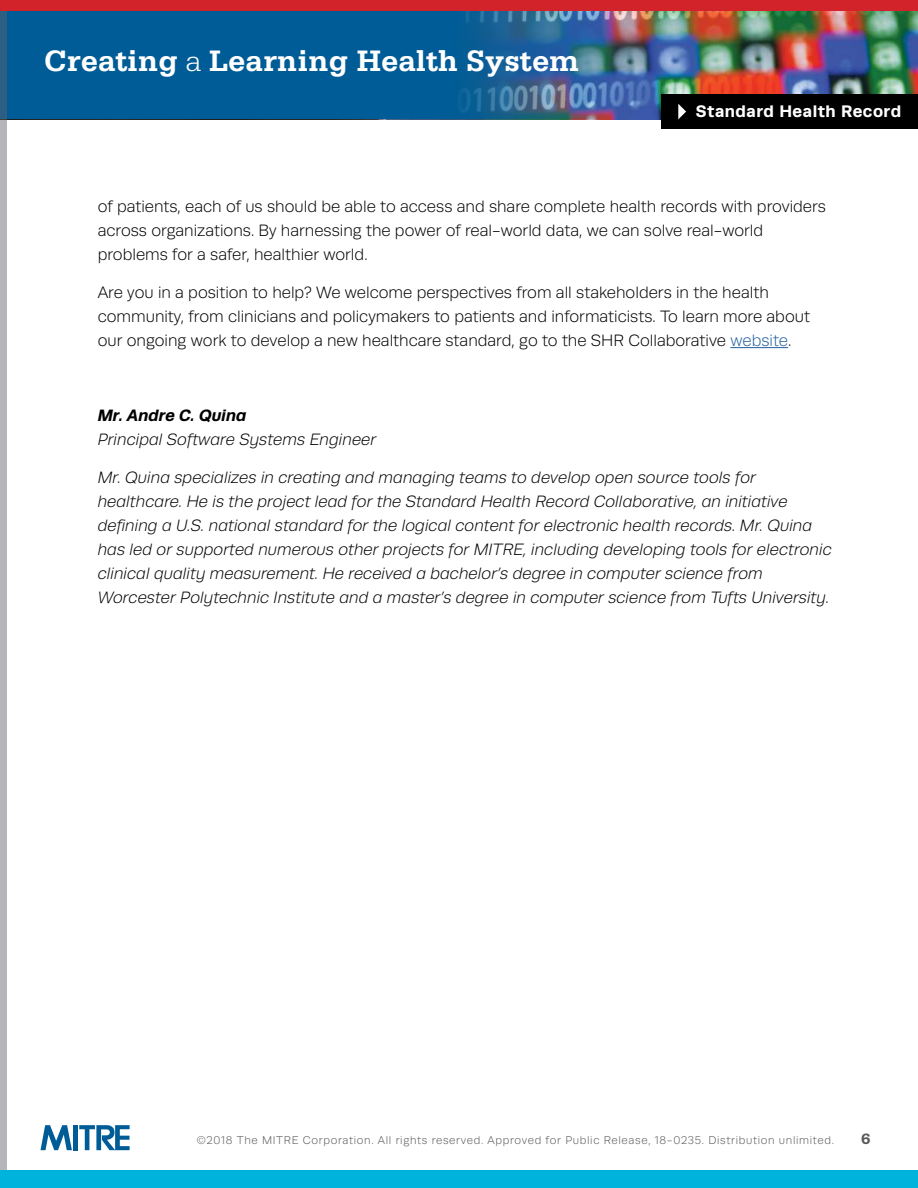
<style>
.page{position:relative;width:918px;height:1188px;background:#fff}
.page>*{position:absolute;margin:0;border:0;box-sizing:border-box;transform-origin:0 0}
.t1{font:700 31.2px "Serifa Std";color:#fff}
.t2{font:700 16.8px "Runda";letter-spacing:.03em;color:#fff}
.t3{font:italic 300 16.5px/24px "Runda";color:#000}
.t4{font:300 16.5px/24px "Runda";color:#000}
.t5{font:italic 700 16.5px "Runda";color:#000}
.t6{font:700 15px "Runda";color:#58595b}
.t7{font:300 11.25px "Runda";letter-spacing:.06em;color:#58595b}
.s1{font-weight:300}
.s2{color:#215e9e}
</style>
<div class="page">
<img style="left:6px;top:11px;width:912px;height:109px">
<svg style="left:6px;top:11px;width:606px;height:108px;background:#0c5f96"></svg>
<svg style="left:40px;top:1125px;width:32px;height:25px"></svg>
<div style="left:73px;top:1125px;width:5px;height:25px;background:#005c96"></div>
<svg style="left:79px;top:1125px;width:51px;height:25px"></svg>
<div style="left:0;top:1170px;width:918px;height:18px;background:#00b3dc"></div>
<svg style="left:0;top:11px;width:6px;height:1159px;background:#a7adb3"></svg>
<div style="left:662px;top:94px;width:256px;height:35px;background:#000"></div>
<svg style="left:678px;top:104px;width:8px;height:15px"></svg>
<div style="left:0;top:0;width:918px;height:11px;background:#d2232a"></div>
<hr style="left:730px;top:347px;width:58px;height:1px;background:#215e9e">
<h1 class="t1" style="left:44px;top:42px;width:536px">Creating <span class="s1">a</span> Learning Health System</h1>
<p class="t2" style="left:696px;top:101px;width:207px">Standard Health Record</p>
<p class="t4" style="left:98px;top:195px;width:730px">of patients, each of us should be able to access and share complete health records with providers across organizations. By harnessing the power of real-world data, we can solve real-world problems for a safer, healthier world.</p>
<p class="t4" style="left:98px;top:281px;width:714px">Are you in a position to help? We welcome perspectives from all stakeholders in the health community, from clinicians and policymakers to patients and informaticists. To learn more about our ongoing work to develop a new healthcare standard, go to the SHR Collaborative <span class="s2">website</span>.</p>
<p class="t5" style="left:98px;top:405px;width:150px">Mr. Andre C. Quina</p>
<p class="t3" style="left:98px;top:428px;width:280px">Principal Software Systems Engineer</p>
<p class="t3" style="left:98px;top:465px;width:736px">Mr. Quina specializes in creating and managing teams to develop open source tools for healthcare. He is the project lead for the Standard Health Record Collaborative, an initiative defining a U.S. national standard for the logical content for electronic health records. Mr. Quina has led or supported numerous other projects for MITRE, including developing tools for electronic clinical quality measurement. He received a bachelor’s degree in computer science from Worcester Polytechnic Institute and a master’s degree in computer science from Tufts University.</p>
<p class="t7" style="left:197px;top:1134px;width:639px">©2018 The MITRE Corporation. All rights reserved. Approved for Public Release, 18-0235. Distribution unlimited.</p>
<p class="t6" style="left:861px;top:1130px;width:11px">6</p>
</div>
